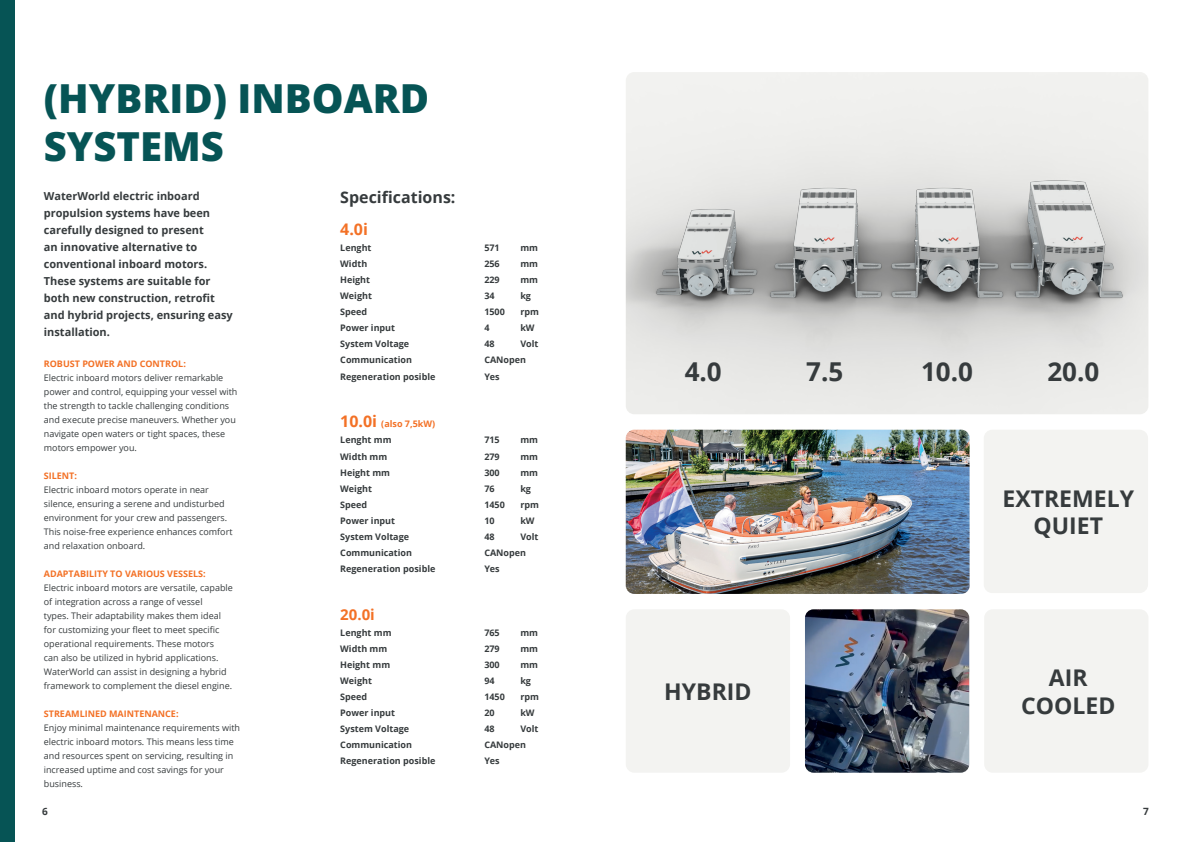
<style>
.page{position:relative;width:1191px;height:842px;background:#fff}
.page>*{position:absolute;margin:0;border:0;box-sizing:border-box;transform-origin:0 0}
.t1{font:800 40px/48px "Open Sans";color:#065455}
.t2{font:700 26px "Open Sans";color:#363b3d}
.t3{font:700 23px/27.6px "Open Sans";color:#363b3d;text-align:center}
.t4{font:700 16px "Open Sans";color:#363b3d}
.t5{font:700 16px "Open Sans";color:#f37126}
.t6{font:700 15px "Open Sans";color:#f37126}
.t7{font:700 11px/17px "Open Sans";color:#363b3d}
.t8{font:700 10px "Open Sans";color:#363b3d}
.t9{font:9px/14px "Open Sans";color:#363b3d}
.t10{font:700 9px "Open Sans";color:#363b3d}
.t11{font:700 9px/16px "Open Sans";color:#f37126}
.s1{font-size:16px}
.s2{color:#363b3d}
</style>
<div class="page">
<div style="left:983px;top:430px;width:165px;height:163px;background:#f3f3f1;border-radius:9px"></div>
<img style="left:626px;top:430px;width:343px;height:164px">
<img style="left:626px;top:72px;width:522px;height:342px">
<div style="left:0;top:0;width:15px;height:842px;background:#065455"></div>
<div style="left:626px;top:609px;width:164px;height:164px;background:#f3f3f1;border-radius:9px"></div>
<div style="left:984px;top:609px;width:164px;height:164px;background:#f3f3f1;border-radius:9px"></div>
<img style="left:805px;top:609px;width:164px;height:164px">
<h1 class="t1" style="left:44px;top:74px;width:387px">(HYBRID) INBOARD<br>SYSTEMS</h1>
<h3 class="t4" style="left:340px;top:186px;width:117px">Specifications:</h3>
<h3 class="t5" style="left:340px;top:218px;width:29px">4.0i</h3>
<p class="t10" style="left:340px;top:242px;width:33px">Lenght</p>
<p class="t10" style="left:484px;top:242px;width:17px">571</p>
<p class="t10" style="left:520px;top:242px;width:19px">mm</p>
<p class="t10" style="left:340px;top:258px;width:28px">Width</p>
<p class="t10" style="left:484px;top:258px;width:17px">256</p>
<p class="t10" style="left:520px;top:258px;width:19px">mm</p>
<p class="t10" style="left:340px;top:274px;width:31px">Height</p>
<p class="t10" style="left:484px;top:274px;width:17px">229</p>
<p class="t10" style="left:520px;top:274px;width:19px">mm</p>
<p class="t10" style="left:340px;top:290px;width:33px">Weight</p>
<p class="t10" style="left:484px;top:290px;width:12px">34</p>
<p class="t10" style="left:520px;top:290px;width:12px">kg</p>
<p class="t10" style="left:340px;top:306px;width:28px">Speed</p>
<p class="t10" style="left:484px;top:306px;width:22px">1500</p>
<p class="t10" style="left:520px;top:306px;width:20px">rpm</p>
<p class="t10" style="left:340px;top:322px;width:56px">Power input</p>
<p class="t10" style="left:484px;top:322px;width:7px">4</p>
<p class="t10" style="left:520px;top:322px;width:16px">kW</p>
<p class="t10" style="left:340px;top:338px;width:70px">System Voltage</p>
<p class="t10" style="left:484px;top:338px;width:12px">48</p>
<p class="t10" style="left:520px;top:338px;width:20px">Volt</p>
<p class="t10" style="left:340px;top:354px;width:73px">Communication</p>
<p class="t10" style="left:484px;top:354px;width:43px">CANopen</p>
<p class="t10" style="left:340px;top:370px;width:97px">Regeneration posible</p>
<p class="t10" style="left:484px;top:370px;width:17px">Yes</p>
<p class="t11" style="left:340px;top:416px;width:96px"><span class="s1">10.0i</span> (also 7,5kW)<br><span class="s2">Lenght mm</span></p>
<p class="t7" style="left:44px;top:187px;width:190px">WaterWorld electric inboard propulsion systems have been carefully designed to present<br>an innovative alternative to conventional inboard motors.<br>These systems are suitable for both new construction, retrofit and hybrid projects, ensuring easy installation.</p>
<p class="t11" style="left:44px;top:355px;width:144px">ROBUST POWER AND CONTROL:</p>
<p class="t9" style="left:44px;top:370px;width:195px">Electric inboard motors deliver remarkable power and control, equipping your vessel with the strength to tackle challenging conditions and execute precise maneuvers. Whether you navigate open waters or tight spaces, these motors empower you.</p>
<p class="t11" style="left:44px;top:467px;width:35px">SILENT:</p>
<p class="t9" style="left:44px;top:482px;width:190px">Electric inboard motors operate in near silence, ensuring a serene and undisturbed environment for your crew and passengers.<br>This noise-free experience enhances comfort and relaxation onboard.</p>
<p class="t11" style="left:44px;top:565px;width:163px">ADAPTABILITY TO VARIOUS VESSELS:</p>
<p class="t9" style="left:44px;top:580px;width:190px">Electric inboard motors are versatile, capable of integration across a range of vessel<br>types. Their adaptability makes them ideal for customizing your fleet to meet specific operational requirements. These motors<br>can also be utilized in hybrid applications.<br>WaterWorld can assist in designing a hybrid framework to complement the diesel engine.</p>
<p class="t11" style="left:44px;top:705px;width:136px">STREAMLINED MAINTENANCE:</p>
<p class="t9" style="left:44px;top:720px;width:198px">Enjoy minimal maintenance requirements with electric inboard motors. This means less time and resources spent on servicing, resulting in increased uptime and cost savings for your business.</p>
<p class="t10" style="left:484px;top:434px;width:17px">715</p>
<p class="t10" style="left:520px;top:434px;width:19px">mm</p>
<p class="t10" style="left:340px;top:450px;width:48px">Width mm</p>
<p class="t10" style="left:484px;top:450px;width:17px">279</p>
<p class="t10" style="left:520px;top:450px;width:19px">mm</p>
<p class="t10" style="left:340px;top:466px;width:51px">Height mm</p>
<p class="t10" style="left:484px;top:466px;width:17px">300</p>
<p class="t10" style="left:520px;top:466px;width:19px">mm</p>
<p class="t10" style="left:340px;top:482px;width:33px">Weight</p>
<p class="t10" style="left:484px;top:482px;width:12px">76</p>
<p class="t10" style="left:520px;top:482px;width:12px">kg</p>
<p class="t10" style="left:340px;top:498px;width:28px">Speed</p>
<p class="t10" style="left:484px;top:498px;width:22px">1450</p>
<p class="t10" style="left:520px;top:498px;width:20px">rpm</p>
<p class="t10" style="left:340px;top:514px;width:56px">Power input</p>
<p class="t10" style="left:484px;top:514px;width:12px">10</p>
<p class="t10" style="left:520px;top:514px;width:16px">kW</p>
<p class="t10" style="left:340px;top:530px;width:70px">System Voltage</p>
<p class="t10" style="left:484px;top:530px;width:12px">48</p>
<p class="t10" style="left:520px;top:530px;width:20px">Volt</p>
<p class="t10" style="left:340px;top:546px;width:73px">Communication</p>
<p class="t10" style="left:484px;top:546px;width:43px">CANopen</p>
<p class="t10" style="left:340px;top:562px;width:97px">Regeneration posible</p>
<p class="t10" style="left:484px;top:562px;width:17px">Yes</p>
<h3 class="t6" style="left:340px;top:603px;width:36px">20.0i</h3>
<p class="t10" style="left:340px;top:626px;width:53px">Lenght mm</p>
<p class="t10" style="left:484px;top:626px;width:17px">765</p>
<p class="t10" style="left:520px;top:626px;width:19px">mm</p>
<p class="t10" style="left:340px;top:642px;width:48px">Width mm</p>
<p class="t10" style="left:484px;top:642px;width:17px">279</p>
<p class="t10" style="left:520px;top:642px;width:19px">mm</p>
<p class="t10" style="left:340px;top:658px;width:51px">Height mm</p>
<p class="t10" style="left:484px;top:658px;width:17px">300</p>
<p class="t10" style="left:520px;top:658px;width:19px">mm</p>
<p class="t10" style="left:340px;top:674px;width:33px">Weight</p>
<p class="t10" style="left:484px;top:674px;width:12px">94</p>
<p class="t10" style="left:520px;top:674px;width:12px">kg</p>
<p class="t10" style="left:340px;top:690px;width:28px">Speed</p>
<p class="t10" style="left:484px;top:690px;width:22px">1450</p>
<p class="t10" style="left:520px;top:690px;width:20px">rpm</p>
<p class="t10" style="left:340px;top:706px;width:56px">Power input</p>
<p class="t10" style="left:484px;top:706px;width:12px">20</p>
<p class="t10" style="left:520px;top:706px;width:16px">kW</p>
<p class="t10" style="left:340px;top:722px;width:70px">System Voltage</p>
<p class="t10" style="left:484px;top:722px;width:12px">48</p>
<p class="t10" style="left:520px;top:722px;width:20px">Volt</p>
<p class="t10" style="left:340px;top:738px;width:73px">Communication</p>
<p class="t10" style="left:484px;top:738px;width:43px">CANopen</p>
<p class="t10" style="left:340px;top:754px;width:97px">Regeneration posible</p>
<p class="t10" style="left:484px;top:754px;width:17px">Yes</p>
<h2 class="t2" style="left:684px;top:353px;width:39px">4.0</h2>
<h2 class="t2" style="left:806px;top:353px;width:39px">7.5</h2>
<h2 class="t2" style="left:921px;top:353px;width:53px">10.0</h2>
<h2 class="t2" style="left:1047px;top:353px;width:53px">20.0</h2>
<h3 class="t3" style="left:664px;top:677px;width:89px">HYBRID</h3>
<h3 class="t3" style="left:1002px;top:484px;width:133px">EXTREMELY<br>QUIET</h3>
<h3 class="t3" style="left:1021px;top:663px;width:96px">AIR<br>COOLED</h3>
<p class="t8" style="left:42px;top:804px;width:7px">6</p>
<p class="t8" style="left:1143px;top:804px;width:7px">7</p>
</div>
